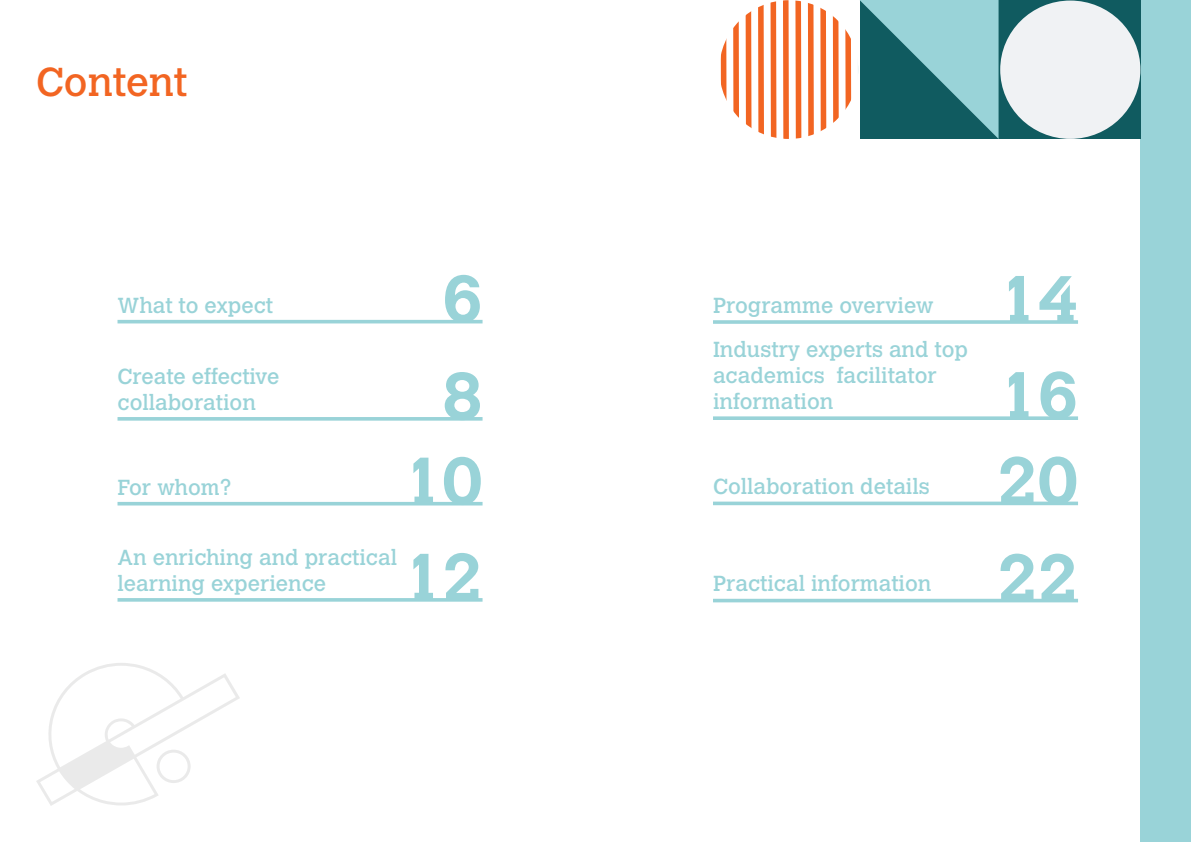
<style>
.page{position:relative;width:1191px;height:842px;background:#fff}
.page>*{position:absolute;margin:0;border:0;box-sizing:border-box;transform-origin:0 0}
.t1{font:700 65.7px/96.2px "Calvert MT Std";color:#99d3d8}
.t2{font:40px "Calvert MT Std";color:#f26522}
.t3{font:21.6px/25.9px "Calvert MT Std";color:#99d3d8}
</style>
<div class="page">
<svg style="left:36px;top:663px;width:204px;height:143px"></svg>
<hr style="left:117px;top:320px;width:365px;height:3px;background:#99d3d8">
<svg style="left:117px;top:417px;width:365px;height:4px"></svg>
<hr style="left:117px;top:502px;width:365px;height:3px;background:#99d3d8">
<svg style="left:117px;top:598px;width:365px;height:4px"></svg>
<div style="left:1140px;top:0;width:51px;height:842px;background:#99d3d8"></div>
<div style="left:859px;top:1px;width:281px;height:138px;background:#105b60"></div>
<div style="left:1000px;top:1px;width:140px;height:138px;background:#f0f2f4;border-radius:50%"></div>
<svg style="left:845px;top:0;width:153px;height:139px"></svg>
<svg style="left:820px;top:7px;width:19px;height:125px"></svg>
<svg style="left:795px;top:0;width:19px;height:139px"></svg>
<svg style="left:758px;top:0;width:31px;height:139px"></svg>
<svg style="left:733px;top:11px;width:19px;height:118px"></svg>
<svg style="left:720px;top:38px;width:7px;height:63px"></svg>
<svg style="left:713px;top:320px;width:365px;height:4px"></svg>
<svg style="left:713px;top:416px;width:365px;height:4px"></svg>
<hr style="left:713px;top:502px;width:365px;height:3px;background:#99d3d8">
<hr style="left:713px;top:599px;width:365px;height:3px;background:#99d3d8">
<h2 class="t2" style="left:36px;top:59px;width:153px">Content</h2>
<p class="t3" style="left:117px;top:292px;width:157px">What to expect</p>
<p class="t3" style="left:117px;top:363px;width:163px">Create effective collaboration</p>
<p class="t3" style="left:117px;top:474px;width:115px">For whom?</p>
<p class="t3" style="left:117px;top:544px;width:281px">An enriching and practical learning experience</p>
<h1 class="t1" style="left:442px;top:249px;width:42px;line-height:97.2px">6<br>8</h1>
<h1 class="t1" style="left:402px;top:432px;width:82px">10<br>12</h1>
<p class="t3" style="left:713px;top:293px;width:222px">Programme overview</p>
<p class="t3" style="left:713px;top:337px;width:257px">Industry experts and top academics facilitator information</p>
<p class="t3" style="left:713px;top:474px;width:218px">Collaboration details</p>
<p class="t3" style="left:713px;top:571px;width:220px">Practical information</p>
<h1 class="t1" style="left:997px;top:250px;width:82px">14<br>16</h1>
<h1 class="t1" style="left:997px;top:432px;width:82px">20</h1>
<h1 class="t1" style="left:997px;top:529px;width:82px">22</h1>
</div>
